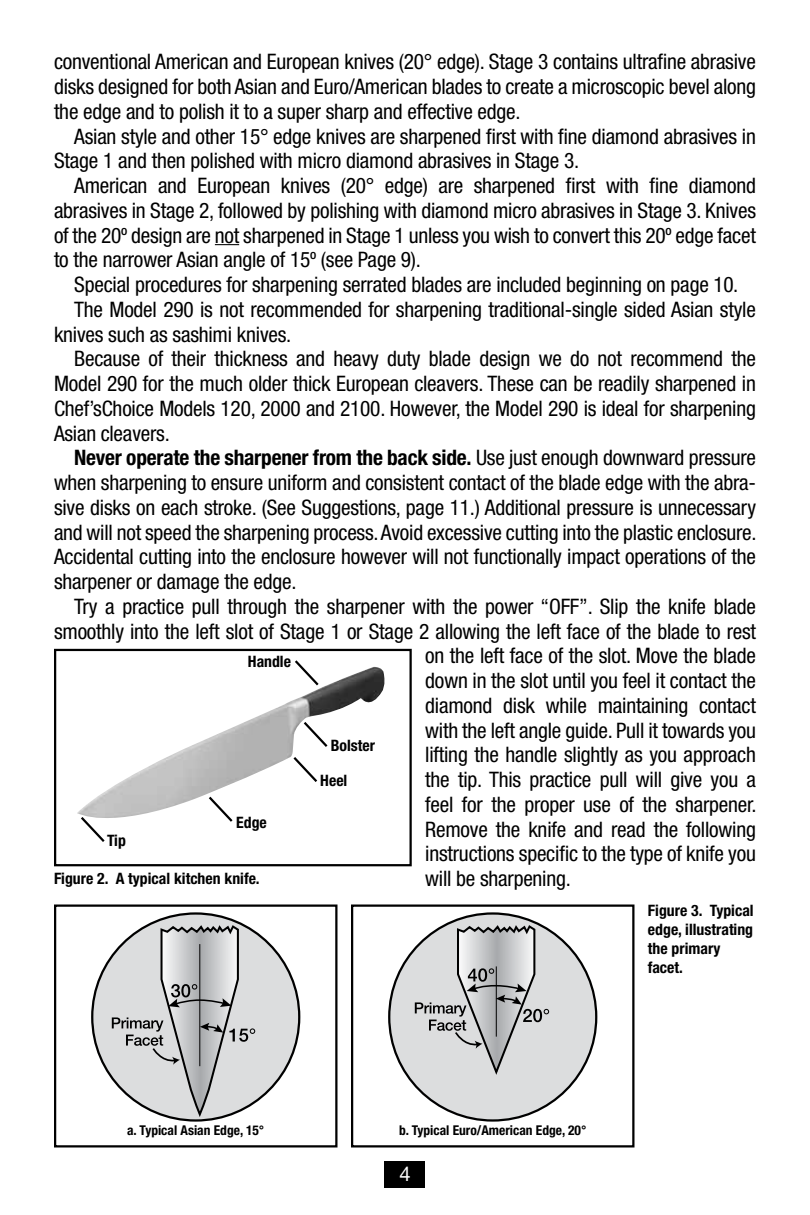
<style>
.page{position:relative;width:810px;height:1215px;background:#fff}
.page>*{position:absolute;margin:0;border:0;box-sizing:border-box;transform-origin:0 0}
.t1{font:condensed 21.38px/24.8px "Helvetica Neue LT Std";letter-spacing:-.01em;color:#000;text-align:justify}
.t2{font:700 condensed 21.38px "Helvetica Neue LT Std";letter-spacing:-.01em;color:#000}
.t3{font:20.25px "Helvetica Neue LT Std";color:#fff}
.t4{font:700 condensed 15.75px/19.1px "Helvetica Neue LT Std";color:#000}
.t5{font:700 condensed 13.5px "Helvetica Neue LT Std";color:#000}
.s1{font-weight:400}
</style>
<div class="page">
<div style="left:385px;top:1161px;width:40px;height:27px;background:#000"></div>
<svg style="left:215px;top:244px;width:24px;height:1px"></svg>
<img style="left:77px;top:667px;width:308px;height:151px">
<div style="left:54px;top:649px;width:358px;height:217px;border:2px solid #000"></div>
<svg style="left:292px;top:660px;width:29px;height:28px"></svg>
<svg style="left:301px;top:719px;width:29px;height:30px"></svg>
<svg style="left:291px;top:755px;width:29px;height:29px"></svg>
<svg style="left:206px;top:794px;width:29px;height:28px"></svg>
<svg style="left:79px;top:815px;width:28px;height:27px"></svg>
<div style="left:54px;top:904px;width:284px;height:244px;border:2px solid #000"></div>
<svg style="left:92px;top:914px;width:207px;height:189px"></svg>
<svg style="left:112px;top:923px;width:143px;height:197px;background:#c4c5c6"></svg>
<div style="left:351px;top:904px;width:283px;height:244px;border:2px solid #000"></div>
<svg style="left:389px;top:914px;width:207px;height:206px"></svg>
<svg style="left:415px;top:923px;width:134px;height:155px;background:#c1c2c4"></svg>
<p class="t1" style="left:54px;top:49px;width:704px">conventional American and European knives (20° edge). Stage 3 contains ultrafine abrasive disks designed for both Asian and Euro/American blades to create a microscopic bevel along the edge and to polish it to a super sharp and effective edge.</p>
<p class="t1" style="left:54px;top:123px;width:703px;text-indent:20px">Asian style and other 15° edge knives are sharpened first with fine diamond abrasives in<br>Stage 1 and then polished with micro diamond abrasives in Stage 3.</p>
<p class="t1" style="left:54px;top:173px;width:704px;text-indent:20px">American and European knives (20° edge) are sharpened first with fine diamond abrasives in Stage 2, followed by polishing with diamond micro abrasives in Stage 3. Knives of the 20º design are not sharpened in Stage 1 unless you wish to convert this 20º edge facet to the narrower Asian angle of 15º (see Page 9).</p>
<p class="t1" style="left:74px;top:272px;width:666px">Special procedures for sharpening serrated blades are included beginning on page 10.</p>
<p class="t1" style="left:74px;top:297px;width:683px">The Model 290 is not recommended for sharpening traditional-single sided Asian style</p>
<p class="t1" style="left:54px;top:321px;width:239px">knives such as sashimi knives.</p>
<p class="t1" style="left:74px;top:346px;width:683px">Because of their thickness and heavy duty blade design we do not recommend the</p>
<p class="t1" style="left:54px;top:371px;width:703px">Model 290 for the much older thick European cleavers. These can be readily sharpened in</p>
<p class="t1" style="left:54px;top:396px;width:703px">Chef’sChoice Models 120, 2000 and 2100. However, the Model 290 is ideal for sharpening</p>
<p class="t1" style="left:54px;top:420px;width:117px">Asian cleavers.</p>
<p class="t2" style="left:74px;top:445px;width:683px">Never operate the sharpener from the back side. <span class="s1">Use just enough downward pressure</span></p>
<p class="t1" style="left:54px;top:470px;width:704px">when sharpening to ensure uniform and consistent contact of the blade edge with the abra-</p>
<p class="t1" style="left:54px;top:495px;width:704px">sive disks on each stroke. (See Suggestions, page 11.) Additional pressure is unnecessary</p>
<p class="t1" style="left:54px;top:519px;width:704px">and will not speed the sharpening process. Avoid excessive cutting into the plastic enclosure.</p>
<p class="t1" style="left:54px;top:544px;width:704px">Accidental cutting into the enclosure however will not functionally impact operations of the</p>
<p class="t1" style="left:54px;top:569px;width:244px">sharpener or damage the edge.</p>
<p class="t1" style="left:74px;top:594px;width:683px">Try a practice pull through the sharpener with the power “OFF”. Slip the knife blade</p>
<p class="t1" style="left:54px;top:618px;width:704px">smoothly into the left slot of Stage 1 or Stage 2 allowing the left face of the blade to rest</p>
<p class="t1" style="left:425px;top:643px;width:332px">on the left face of the slot. Move the blade</p>
<p class="t1" style="left:425px;top:668px;width:332px">down in the slot until you feel it contact the</p>
<p class="t1" style="left:425px;top:693px;width:332px">diamond disk while maintaining contact</p>
<p class="t1" style="left:425px;top:718px;width:332px">with the left angle guide. Pull it towards you</p>
<p class="t1" style="left:425px;top:742px;width:332px">lifting the handle slightly as you approach</p>
<p class="t1" style="left:425px;top:767px;width:332px">the tip. This practice pull will give you a</p>
<p class="t1" style="left:425px;top:792px;width:333px">feel for the proper use of the sharpener.</p>
<p class="t1" style="left:425px;top:817px;width:332px">Remove the knife and read the following</p>
<p class="t1" style="left:425px;top:841px;width:332px">instructions specific to the type of knife you</p>
<p class="t4" style="left:54px;top:869px;width:207px">Figure 2. A typical kitchen knife.</p>
<p class="t1" style="left:425px;top:866px;width:147px">will be sharpening.</p>
<p class="t4" style="left:248px;top:652px;width:45px">Handle</p>
<p class="t4" style="left:331px;top:736px;width:46px">Bolster</p>
<p class="t4" style="left:320px;top:770px;width:29px">Heel</p>
<p class="t4" style="left:236px;top:813px;width:32px">Edge</p>
<p class="t4" style="left:107px;top:830px;width:20px">Tip</p>
<p class="t5" style="left:127px;top:1122px;width:139px">a. Typical Asian Edge, 15°</p>
<p class="t5" style="left:399px;top:1122px;width:189px">b. Typical Euro/American Edge, 20°</p>
<p class="t3" style="left:399px;top:1162px;width:13px">4</p>
<p class="t4" style="left:648px;top:900px;width:107px">Figure 3. Typical edge, illustrating the primary facet.</p>
</div>
